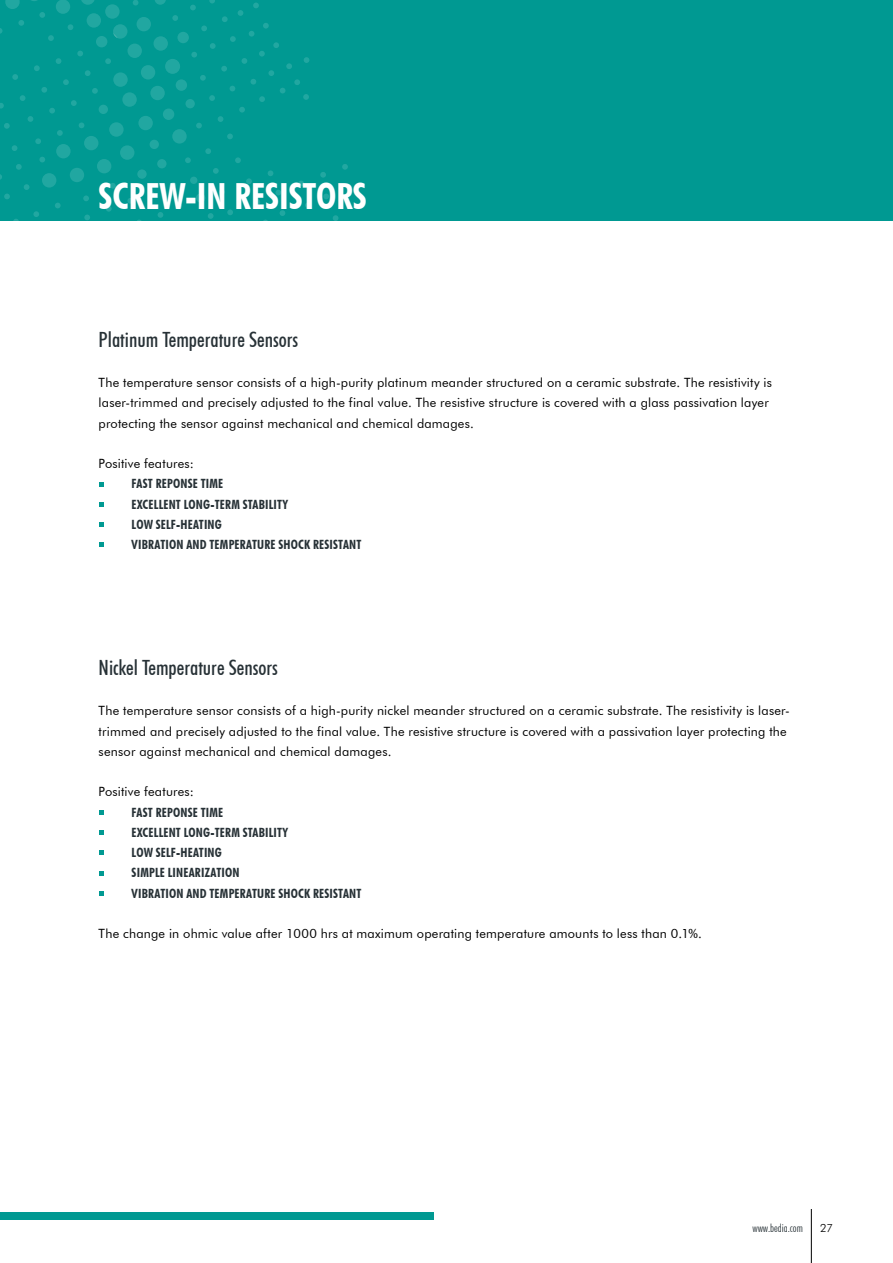
<style>
.page{position:relative;width:893px;height:1263px;background:#fff}
.page>*{position:absolute;margin:0;border:0;box-sizing:border-box;transform-origin:0 0}
.t1{font:700 condensed 36px "Futura BT";color:#fff}
.t2{font:500 condensed 21px "Futura BT";color:#273136}
.t3{font:12.75px/20.2px "Futura BT";letter-spacing:.015em;color:#000}
.t4{font:700 condensed 12.75px/20.2px "Futura BT";letter-spacing:.015em;color:#273136}
.t5{font:300 condensed 11.25px "Futura BT";color:#273136}
.t6{font:300 11.25px "Futura BT";color:#000}
</style>
<div class="page">
<div style="left:0;top:0;width:893px;height:221px;background:#009992"></div>
<svg style="left:12px;top:74px;width:6px;height:6px"></svg>
<svg style="left:56px;top:58px;width:5px;height:6px"></svg>
<svg style="left:77px;top:51px;width:6px;height:5px"></svg>
<svg style="left:0;top:103px;width:4px;height:6px"></svg>
<svg style="left:20px;top:95px;width:6px;height:6px"></svg>
<svg style="left:41px;top:87px;width:6px;height:6px"></svg>
<svg style="left:63px;top:79px;width:6px;height:6px"></svg>
<svg style="left:85px;top:70px;width:6px;height:6px"></svg>
<svg style="left:185px;top:157px;width:6px;height:6px"></svg>
<svg style="left:176px;top:203px;width:6px;height:6px"></svg>
<svg style="left:205px;top:148px;width:6px;height:6px"></svg>
<svg style="left:213px;top:168px;width:6px;height:6px"></svg>
<svg style="left:219px;top:189px;width:6px;height:6px"></svg>
<svg style="left:227px;top:209px;width:6px;height:6px"></svg>
<svg style="left:208px;top:213px;width:6px;height:6px"></svg>
<svg style="left:268px;top:170px;width:5px;height:6px"></svg>
<svg style="left:246px;top:178px;width:6px;height:6px"></svg>
<svg style="left:127px;top:198px;width:6px;height:6px"></svg>
<svg style="left:106px;top:206px;width:6px;height:6px"></svg>
<svg style="left:84px;top:215px;width:6px;height:5px"></svg>
<svg style="left:235px;top:157px;width:6px;height:6px"></svg>
<svg style="left:170px;top:182px;width:6px;height:6px"></svg>
<svg style="left:149px;top:191px;width:6px;height:6px"></svg>
<svg style="left:110px;top:183px;width:6px;height:6px"></svg>
<svg style="left:83px;top:195px;width:6px;height:6px"></svg>
<svg style="left:55px;top:203px;width:6px;height:5px"></svg>
<svg style="left:227px;top:134px;width:6px;height:5px"></svg>
<svg style="left:333px;top:215px;width:5px;height:6px"></svg>
<svg style="left:323px;top:194px;width:6px;height:5px"></svg>
<svg style="left:280px;top:210px;width:5px;height:6px"></svg>
<svg style="left:342px;top:164px;width:6px;height:6px"></svg>
<svg style="left:320px;top:172px;width:6px;height:6px"></svg>
<svg style="left:298px;top:181px;width:6px;height:5px"></svg>
<svg style="left:4px;top:194px;width:6px;height:5px"></svg>
<svg style="left:196px;top:123px;width:6px;height:5px"></svg>
<svg style="left:239px;top:107px;width:6px;height:6px"></svg>
<svg style="left:218px;top:116px;width:5px;height:6px"></svg>
<svg style="left:39px;top:157px;width:6px;height:5px"></svg>
<svg style="left:209px;top:95px;width:6px;height:6px"></svg>
<svg style="left:230px;top:86px;width:5px;height:5px"></svg>
<svg style="left:39px;top:12px;width:6px;height:6px"></svg>
<svg style="left:68px;top:24px;width:5px;height:6px"></svg>
<svg style="left:133px;top:0;width:5px;height:6px"></svg>
<svg style="left:172px;top:15px;width:6px;height:6px"></svg>
<svg style="left:294px;top:79px;width:6px;height:6px"></svg>
<svg style="left:303px;top:94px;width:6px;height:6px"></svg>
<svg style="left:200px;top:75px;width:6px;height:6px"></svg>
<svg style="left:191px;top:52px;width:6px;height:6px"></svg>
<svg style="left:201px;top:25px;width:6px;height:6px"></svg>
<svg style="left:190px;top:5px;width:6px;height:5px"></svg>
<svg style="left:221px;top:66px;width:6px;height:6px"></svg>
<svg style="left:210px;top:43px;width:6px;height:6px"></svg>
<svg style="left:92px;top:88px;width:6px;height:6px"></svg>
<svg style="left:105px;top:58px;width:6px;height:6px"></svg>
<svg style="left:48px;top:35px;width:6px;height:6px"></svg>
<svg style="left:18px;top:20px;width:6px;height:6px"></svg>
<svg style="left:0;top:28px;width:3px;height:6px"></svg>
<div style="left:165px;top:59px;width:15px;height:15px;background:#21a7a1;border-radius:50%"></div>
<div style="left:141px;top:65px;width:14px;height:15px;background:#21a7a1;border-radius:50%"></div>
<svg style="left:113px;top:72px;width:15px;height:15px"></svg>
<svg style="left:122px;top:92px;width:15px;height:15px"></svg>
<div style="left:150px;top:86px;width:15px;height:14px;background:#21a7a1;border-radius:50%"></div>
<div style="left:153px;top:36px;width:15px;height:15px;background:#21a7a1;border-radius:50%"></div>
<div style="left:137px;top:17px;width:14px;height:14px;background:#21a7a1;border-radius:50%"></div>
<div style="left:113px;top:24px;width:14px;height:15px;background:#21a7a1;border-radius:50%"></div>
<div style="left:127px;top:44px;width:15px;height:14px;background:#21a7a1;border-radius:50%"></div>
<div style="left:138px;top:116px;width:15px;height:14px;background:#21a7a1;border-radius:50%"></div>
<div style="left:120px;top:145px;width:14px;height:15px;background:#21a7a1;border-radius:50%"></div>
<svg style="left:105px;top:4px;width:15px;height:15px"></svg>
<div style="left:87px;top:13px;width:14px;height:15px;background:#21a7a1;border-radius:50%"></div>
<svg style="left:81px;top:0;width:14px;height:5px"></svg>
<div style="left:56px;top:0;width:14px;height:14px;background:#21a7a1;border-radius:50%"></div>
<svg style="left:5px;top:0;width:15px;height:9px"></svg>
<div style="left:163px;top:109px;width:11px;height:11px;background:#21a7a1;border-radius:50%"></div>
<div style="left:176px;top:79px;width:11px;height:12px;background:#21a7a1;border-radius:50%"></div>
<div style="left:177px;top:32px;width:12px;height:11px;background:#21a7a1;border-radius:50%"></div>
<svg style="left:155px;top:0;width:11px;height:5px"></svg>
<div style="left:96px;top:36px;width:11px;height:11px;background:#21a7a1;border-radius:50%"></div>
<div style="left:99px;top:105px;width:9px;height:9px;background:#21a7a1;border-radius:50%"></div>
<div style="left:196px;top:193px;width:9px;height:10px;background:#21a7a1;border-radius:50%"></div>
<div style="left:190px;top:177px;width:7px;height:7px;background:#21a7a1;border-radius:50%"></div>
<div style="left:157px;top:159px;width:10px;height:9px;background:#21a7a1;border-radius:50%"></div>
<div style="left:150px;top:140px;width:9px;height:9px;background:#21a7a1;border-radius:50%"></div>
<svg style="left:137px;top:169px;width:10px;height:10px"></svg>
<svg style="left:34px;top:65px;width:6px;height:6px"></svg>
<svg style="left:33px;top:211px;width:6px;height:6px"></svg>
<svg style="left:24px;top:184px;width:6px;height:6px"></svg>
<svg style="left:16px;top:164px;width:6px;height:6px"></svg>
<svg style="left:254px;top:199px;width:6px;height:6px"></svg>
<svg style="left:275px;top:190px;width:6px;height:5px"></svg>
<svg style="left:305px;top:202px;width:6px;height:6px"></svg>
<svg style="left:158px;top:212px;width:5px;height:6px"></svg>
<svg style="left:71px;top:100px;width:6px;height:6px"></svg>
<svg style="left:49px;top:108px;width:6px;height:6px"></svg>
<svg style="left:28px;top:116px;width:5px;height:6px"></svg>
<svg style="left:4px;top:123px;width:6px;height:6px"></svg>
<svg style="left:79px;top:122px;width:5px;height:6px"></svg>
<svg style="left:57px;top:130px;width:6px;height:6px"></svg>
<svg style="left:35px;top:138px;width:6px;height:6px"></svg>
<svg style="left:12px;top:145px;width:5px;height:6px"></svg>
<svg style="left:280px;top:88px;width:5px;height:5px"></svg>
<svg style="left:259px;top:96px;width:6px;height:6px"></svg>
<svg style="left:304px;top:57px;width:5px;height:6px"></svg>
<svg style="left:286px;top:63px;width:6px;height:6px"></svg>
<svg style="left:268px;top:70px;width:6px;height:6px"></svg>
<svg style="left:250px;top:79px;width:6px;height:6px"></svg>
<svg style="left:222px;top:16px;width:6px;height:6px"></svg>
<svg style="left:209px;top:0;width:6px;height:4px"></svg>
<svg style="left:242px;top:58px;width:5px;height:6px"></svg>
<svg style="left:230px;top:36px;width:6px;height:6px"></svg>
<svg style="left:238px;top:10px;width:5px;height:6px"></svg>
<svg style="left:259px;top:51px;width:6px;height:6px"></svg>
<svg style="left:249px;top:31px;width:5px;height:6px"></svg>
<svg style="left:273px;top:42px;width:6px;height:6px"></svg>
<svg style="left:263px;top:23px;width:6px;height:6px"></svg>
<svg style="left:253px;top:3px;width:6px;height:5px"></svg>
<div style="left:185px;top:99px;width:10px;height:9px;background:#21a7a1;border-radius:50%"></div>
<svg style="left:109px;top:122px;width:15px;height:15px"></svg>
<div style="left:84px;top:136px;width:14px;height:14px;background:#21a7a1;border-radius:50%"></div>
<div style="left:56px;top:144px;width:15px;height:14px;background:#21a7a1;border-radius:50%"></div>
<div style="left:70px;top:168px;width:14px;height:14px;background:#21a7a1;border-radius:50%"></div>
<div style="left:97px;top:159px;width:14px;height:14px;background:#21a7a1;border-radius:50%"></div>
<div style="left:42px;top:173px;width:14px;height:15px;background:#21a7a1;border-radius:50%"></div>
<div style="left:172px;top:129px;width:15px;height:15px;background:#21a7a1;border-radius:50%"></div>
<hr style="left:811px;top:1209px;width:1px;height:54px;background:#000">
<div style="left:0;top:1212px;width:434px;height:7px;background:#009992"></div>
<svg style="left:99px;top:482px;width:4px;height:5px"></svg>
<svg style="left:99px;top:502px;width:4px;height:5px"></svg>
<svg style="left:99px;top:522px;width:4px;height:5px"></svg>
<svg style="left:99px;top:542px;width:4px;height:5px"></svg>
<svg style="left:99px;top:810px;width:4px;height:5px"></svg>
<svg style="left:99px;top:830px;width:4px;height:5px"></svg>
<svg style="left:99px;top:850px;width:4px;height:5px"></svg>
<svg style="left:99px;top:871px;width:4px;height:5px"></svg>
<svg style="left:99px;top:891px;width:4px;height:5px"></svg>
<h1 class="t1" style="left:99px;top:183px;width:270px">SCREW-IN RESISTORS</h1>
<h2 class="t2" style="left:99px;top:327px;width:201px">Platinum Temperature Sensors</h2>
<p class="t3" style="left:99px;top:373px;width:675px">The temperature sensor consists of a high-purity platinum meander structured on a ceramic substrate. The resistivity is laser-trimmed and precisely adjusted to the final value. The resistive structure is covered with a glass passivation layer protecting the sensor against mechanical and chemical damages.</p>
<p class="t3" style="left:99px;top:454px;width:97px">Positive features:</p>
<p class="t4" style="left:132px;top:475px;width:231px">FAST REPONSE TIME<br>EXCELLENT LONG-TERM STABILITY<br>LOW SELF-HEATING<br>VIBRATION AND TEMPERATURE SHOCK RESISTANT</p>
<h2 class="t2" style="left:99px;top:655px;width:181px">Nickel Temperature Sensors</h2>
<p class="t3" style="left:99px;top:702px;width:693px">The temperature sensor consists of a high-purity nickel meander structured on a ceramic substrate. The resistivity is laser&shy;trimmed and precisely adjusted to the final value. The resistive structure is covered with a passivation layer protecting the sensor against mechanical and chemical damages.</p>
<p class="t3" style="left:99px;top:783px;width:97px">Positive features:</p>
<p class="t4" style="left:132px;top:803px;width:231px">FAST REPONSE TIME<br>EXCELLENT LONG-TERM STABILITY<br>LOW SELF-HEATING<br>SIMPLE LINEARIZATION<br>VIBRATION AND TEMPERATURE SHOCK RESISTANT</p>
<p class="t3" style="left:99px;top:923px;width:605px">The change in ohmic value after 1000 hrs at maximum operating temperature amounts to less than 0.1%.</p>
<p class="t5" style="left:753px;top:1223px;width:52px">www.bedia.com</p>
<p class="t6" style="left:820px;top:1223px;width:14px">27</p>
</div>
